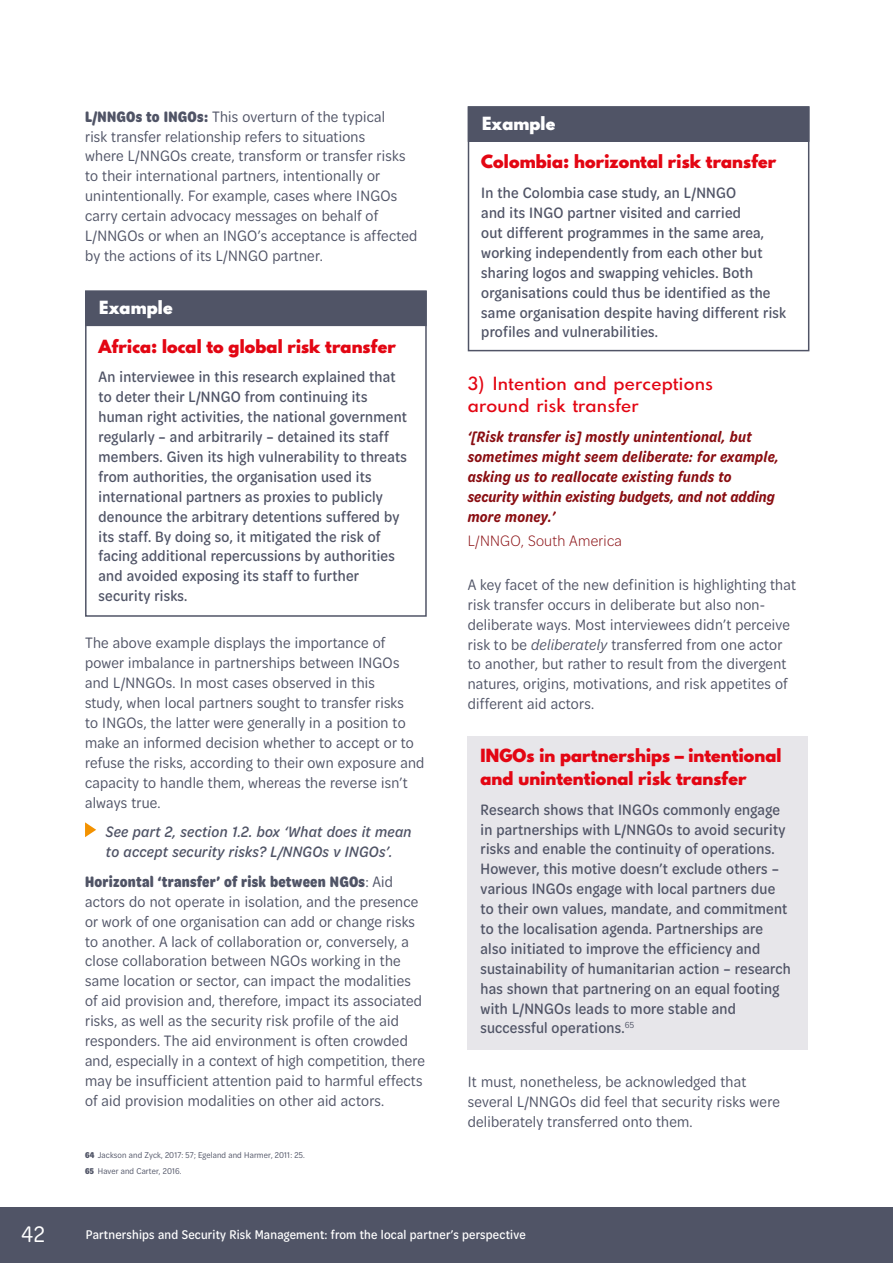
<style>
.page{position:relative;width:893px;height:1263px;background:#fff}
.page>*{position:absolute;margin:0;border:0;box-sizing:border-box;transform-origin:0 0}
.t1{font:24px "Omnes Cond";color:#fff}
.t2{font:16.2px/20px "Omnes Cond";letter-spacing:.015em;color:#505466}
.t3{font:500 16.2px/20px "Omnes Cond";letter-spacing:.015em;color:#505466}
.t4{font:italic 600 16.2px/20px "Omnes Cond";letter-spacing:.015em;color:#8a0e12}
.t5{font:900 16.2px/22.5px "Spartan MB";letter-spacing:.01em;color:#e30613}
.t6{font:italic 500 16.2px/20px "Omnes Cond";letter-spacing:.015em;color:#505466}
.t7{font:600 16.2px/22.5px "Spartan MB";letter-spacing:.015em;color:#e30613}
.t8{font:300 16.2px "Omnes Cond";letter-spacing:.015em;color:#8a0e12}
.t9{font:900 16.2px "Spartan MB";letter-spacing:.01em;color:#fff}
.t10{font:500 13.5px "Omnes Cond";letter-spacing:.015em;color:#fff}
.t11{font:9px/15.8px "Omnes Cond";letter-spacing:.015em;color:#505466}
.s1{font-weight:700}
.s2{font-style:italic}
</style>
<div class="page">
<div style="left:0;top:1208px;width:893px;height:55px;background:#505466"></div>
<div style="left:85px;top:291px;width:342px;height:326px;background:#fff;border:2px solid #505466"></div>
<div style="left:86px;top:291px;width:340px;height:34px;background:#505466"></div>
<div style="left:85px;top:291px;width:342px;height:35px;border:2px solid #505466"></div>
<svg style="left:85px;top:822px;width:11px;height:15px"></svg>
<div style="left:468px;top:106px;width:341px;height:245px;background:#fff;border:2px solid #505466"></div>
<div style="left:468px;top:107px;width:341px;height:34px;background:#505466"></div>
<div style="left:468px;top:106px;width:341px;height:36px;border:2px solid #505466"></div>
<div style="left:468px;top:736px;width:340px;height:313px;background:#e7e6ea"></div>
<p class="t2" style="left:85px;top:106px;width:334px"><span class="s1">L/NNGOs to INGOs:</span> This overturn of the typical<br>risk transfer relationship refers to situations<br>where L/NNGOs create, transform or transfer risks to their international partners, intentionally or unintentionally. For example, cases where INGOs carry certain advocacy messages on behalf of L/NNGOs or when an INGO’s acceptance is affected by the actions of its L/NNGO partner.</p>
<p class="t9" style="left:99px;top:295px;width:75px">Example</p>
<p class="t5" style="left:99px;top:335px;width:299px">Africa: local to global risk transfer</p>
<p class="t3" style="left:99px;top:366px;width:310px">An interviewee in this research explained that to deter their L/NNGO from continuing its human right activities, the national government regularly – and arbitrarily – detained its staff members. Given its high vulnerability to threats from authorities, the organisation used its international partners as proxies to publicly denounce the arbitrary detentions suffered by its staff. By doing so, it mitigated the risk of facing additional repercussions by authorities and avoided exposing its staff to further security risks.</p>
<p class="t2" style="left:85px;top:632px;width:341px">The above example displays the importance of power imbalance in partnerships between INGOs and L/NNGOs. In most cases observed in this<br>study, when local partners sought to transfer risks<br>to INGOs, the latter were generally in a position to make an informed decision whether to accept or to refuse the risks, according to their own exposure and capacity to handle them, whereas the reverse isn’t always true.</p>
<p class="t6" style="left:106px;top:821px;width:307px">See part 2, section 1.2. box ‘What does it mean to accept security risks? L/NNGOs v INGOs’.</p>
<p class="t2" style="left:85px;top:871px;width:341px"><span class="s1">Horizontal ‘transfer’ of risk between NGOs</span>: Aid actors do not operate in isolation, and the presence or work of one organisation can add or change risks to another. A lack of collaboration or, conversely, a close collaboration between NGOs working in the same location or sector, can impact the modalities of aid provision and, therefore, impact its associated risks, as well as the security risk profile of the aid responders. The aid environment is often crowded and, especially in a context of high competition, there may be insufficient attention paid to harmful effects of aid provision modalities on other aid actors.</p>
<p class="t11" style="left:85px;top:1147px;width:221px"><span class="s1">64</span> Jackson and Zyck, 2017: 57; Egeland and Harmer, 2011: 25.<br><span class="s1">65</span> Haver and Carter, 2016.</p>
<p class="t9" style="left:482px;top:110px;width:75px">Example</p>
<p class="t5" style="left:481px;top:151px;width:297px">Colombia: horizontal risk transfer</p>
<p class="t3" style="left:481px;top:182px;width:306px">In the Colombia case study, an L/NNGO<br>and its INGO partner visited and carried<br>out different programmes in the same area, working independently from each other but sharing logos and swapping vehicles. Both organisations could thus be identified as the same organisation despite having different risk profiles and vulnerabilities.</p>
<p class="t7" style="left:468px;top:372px;width:247px">3) Intention and perceptions around risk transfer</p>
<p class="t4" style="left:468px;top:426px;width:313px">‘[Risk transfer is] mostly unintentional, but sometimes might seem deliberate: for example, asking us to reallocate existing funds to security within existing budgets, and not adding more money.’</p>
<p class="t8" style="left:468px;top:530px;width:156px">L/NNGO, South America</p>
<p class="t2" style="left:468px;top:574px;width:330px">A key facet of the new definition is highlighting that risk transfer occurs in deliberate but also non&shy;deliberate ways. Most interviewees didn’t perceive risk to be <span class="s2">deliberately</span> transferred from one actor to another, but rather to result from the divergent natures, origins, motivations, and risk appetites of different aid actors.</p>
<p class="t5" style="left:480px;top:745px;width:302px">INGOs in partnerships – intentional and unintentional risk transfer</p>
<p class="t3" style="left:480px;top:798px;width:312px">Research shows that INGOs commonly engage in partnerships with L/NNGOs to avoid security risks and enable the continuity of operations.<br>However, this motive doesn’t exclude others – various INGOs engage with local partners due to their own values, mandate, and commitment to the localisation agenda. Partnerships are also initiated to improve the efficiency and sustainability of humanitarian action – research has shown that partnering on an equal footing with L/NNGOs leads to more stable and successful operations.<sup>65</sup></p>
<p class="t2" style="left:468px;top:1071px;width:314px">It must, nonetheless, be acknowledged that several L/NNGOs did feel that security risks were deliberately transferred onto them.</p>
<h1 class="t1" style="left:21px;top:1218px;width:25px">42</h1>
<p class="t10" style="left:86px;top:1225px;width:441px">Partnerships and Security Risk Management: from the local partner’s perspective</p>
</div>
